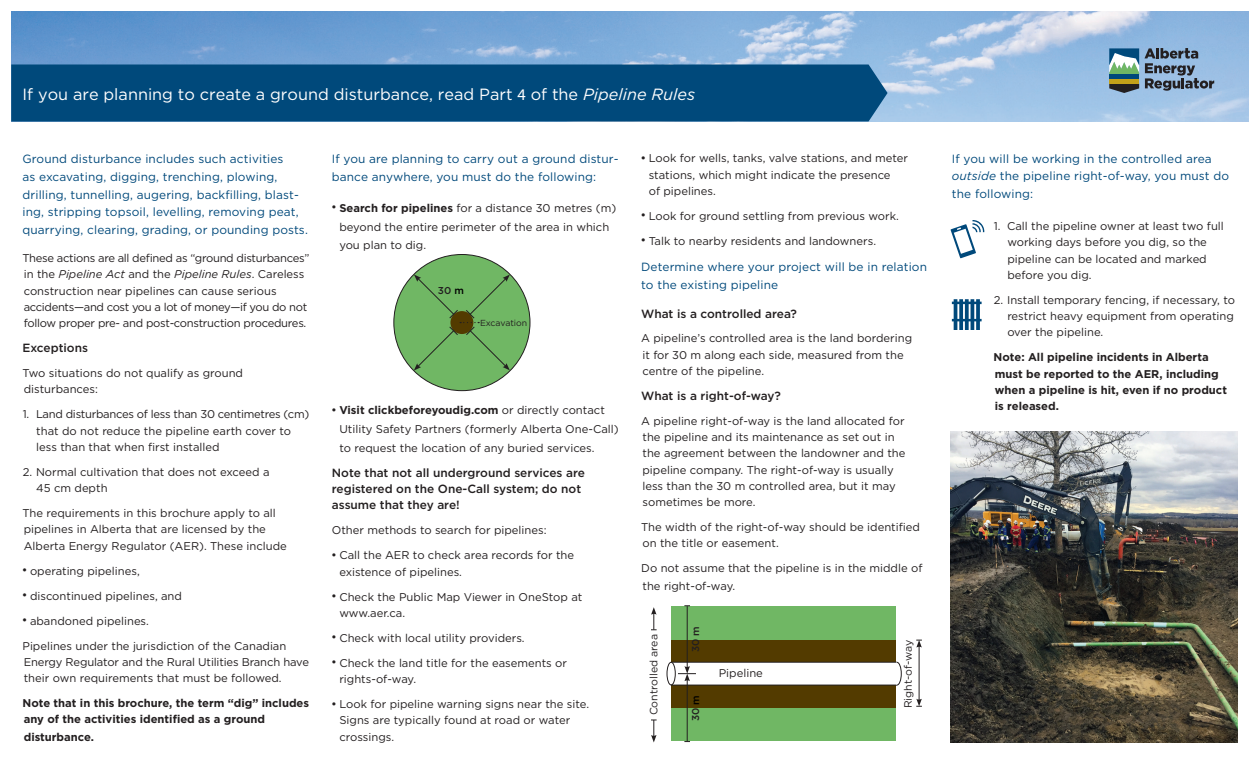
<style>
.page{position:relative;width:1260px;height:765px;background:#fff}
.page>*{position:absolute;margin:0;border:0;box-sizing:border-box;transform-origin:0 0}
.t1{font:16.25px "Gotham";color:#fff}
.t2{font:11.88px/17.5px "Gotham";letter-spacing:.01em;color:#00497b}
.t3{font:500 11.88px/16.2px "Gotham";color:#231f20}
.t4{font:11.25px/16.2px "Gotham";color:#231f20}
.t5{font:11.25px/16.2px "Gotham";letter-spacing:-.025em;color:#231f20}
.t6{font:700 11.25px/16.2px "Gotham";color:#231f20}
.t7{font:10.62px "Gotham";color:#231f20}
.t8{font:500 10px "Gotham";color:#231f20}
.t9{font:8.75px "Gotham";color:#231f20}
.s1{font-family:"Myriad Pro"}
.s2{font-style:italic}
.s3{font-family:"Times New Roman";font-size:12.5px}
.s4{font-weight:700}
.s5{color:#000}
</style>
<div class="page">
<div style="left:394px;top:254px;width:136px;height:137px;background:#70b764;border-radius:50%"></div>
<img style="left:11px;top:11px;width:1238px;height:111px">
<div style="left:11px;top:65px;width:877px;height:57px;background:#00497b"></div>
<div style="left:1109px;top:74px;width:30px;height:5px;background:#00497b"></div>
<svg style="left:1109px;top:84px;width:30px;height:9px"></svg>
<svg style="left:1109px;top:48px;width:30px;height:26px"></svg>
<div style="left:1109px;top:79px;width:30px;height:5px;background:#c3a119"></div>
<svg style="left:1145px;top:48px;width:69px;height:43px;background:#7189a2"></svg>
<div style="left:892px;top:662px;width:9px;height:23px;border:1px solid #231f20;border-radius:50%"></div>
<div style="left:671px;top:606px;width:225px;height:135px;background:#70b764"></div>
<div style="left:671px;top:640px;width:225px;height:67px;background:#533b00"></div>
<div style="left:671px;top:662px;width:226px;height:23px;background:#fff"></div>
<hr style="left:671px;top:662px;width:226px;height:1px;background:#231f20">
<div style="left:667px;top:662px;width:8px;height:23px;border:1px solid #231f20;border-radius:50%"></div>
<hr style="left:671px;top:685px;width:226px;height:1px;background:#231f20">
<hr style="left:919px;top:646px;width:1px;height:55px;background:#231f20">
<svg style="left:916px;top:640px;width:6px;height:8px"></svg>
<svg style="left:916px;top:699px;width:6px;height:8px"></svg>
<hr style="left:687px;top:606px;width:1px;height:62px;background:#231f20">
<hr style="left:687px;top:679px;width:1px;height:62px;background:#231f20">
<svg style="left:678px;top:666px;width:18px;height:15px"></svg>
<svg style="left:651px;top:607px;width:6px;height:24px"></svg>
<svg style="left:651px;top:720px;width:6px;height:22px"></svg>
<hr style="left:954px;top:299px;width:3px;height:31px;background:#00497b">
<svg style="left:959px;top:299px;width:4px;height:31px"></svg>
<svg style="left:965px;top:299px;width:4px;height:31px"></svg>
<hr style="left:971px;top:299px;width:3px;height:31px;background:#00497b">
<svg style="left:976px;top:299px;width:4px;height:31px"></svg>
<hr style="left:952px;top:302px;width:30px;height:2px;background:#00497b">
<hr style="left:952px;top:319px;width:30px;height:2px;background:#00497b">
<svg style="left:951px;top:220px;width:33px;height:38px"></svg>
<img style="left:951px;top:431px;width:287px;height:311px">
<svg style="left:414px;top:274px;width:96px;height:97px"></svg>
<h1 class="t1" style="left:22px;top:83px;width:674px">If you are planning to create a ground disturbance, read Part <span class="s1">4</span> of the <span class="s2">Pipeline Rules</span></h1>
<p class="t2" style="left:22px;top:150px;width:287px">Ground disturbance includes such activities<br>as excavating, digging, trenching, plowing, drilling, tunnelling, augering, backfilling, blast&shy;ing, stripping topsoil, levelling, removing peat, quarrying, clearing, grading, or pounding posts.</p>
<p class="t5" style="left:22px;top:250px;width:288px">These actions are all defined as “ground disturbances” in the <span class="s2">Pipeline Act</span> and the <span class="s2">Pipeline Rules</span>. Careless construction near pipelines can cause serious accidents—and cost you a lot of money—if you do not follow proper pre- and post-construction procedures.</p>
<p class="t3" style="left:22px;top:340px;width:67px">Exceptions</p>
<p class="t4" style="left:22px;top:365px;width:222px">Two situations do not qualify as ground disturbances:</p>
<p class="t4" style="left:36px;top:406px;width:275px;text-indent:-14px">1. Land disturbances of less than 30 centimetres (cm) that do not reduce the pipeline earth cover to less than that when first installed</p>
<p class="t4" style="left:36px;top:464px;width:235px;text-indent:-13px">2. Normal cultivation that does not exceed a<br>45 cm depth</p>
<p class="t4" style="left:23px;top:505px;width:266px">The requirements in this brochure apply to all pipelines in Alberta that are licensed by the<br>Alberta Energy Regulator (AER). These include</p>
<p class="t4" style="left:22px;top:562px;width:119px"><span class="s3">•</span> operating pipelines,</p>
<p class="t4" style="left:22px;top:587px;width:161px"><span class="s3">•</span> discontinued pipelines, and</p>
<p class="t4" style="left:22px;top:612px;width:128px"><span class="s3">•</span> abandoned pipelines.</p>
<p class="t4" style="left:22px;top:637px;width:288px">Pipelines under the jurisdiction of the Canadian<br>Energy Regulator and the Rural Utilities Branch have their own requirements that must be followed.</p>
<p class="t6" style="left:22px;top:695px;width:288px">Note that in this brochure, the term “dig” includes any of the activities identified as a ground</p>
<p class="t6" style="left:24px;top:729px;width:72px">disturbance.</p>
<p class="t2" style="left:332px;top:150px;width:288px">If you are planning to carry out a ground distur&shy;bance anywhere, you must do the following:</p>
<p class="t4" style="left:339px;top:198px;width:278px;line-height:18.8px;text-indent:-8px"><span class="s3">•</span> <span class="s4">Search for pipelines</span> for a distance 30 metres (m) beyond the entire perimeter of the area in which you plan to dig.</p>
<p class="t8" style="left:438px;top:284px;width:27px">30 <span class="s5">m</span></p>
<p class="t9" style="left:480px;top:317px;width:49px">Excavation</p>
<p class="t4" style="left:339px;top:401px;width:281px;line-height:18.8px;text-indent:-8px"><span class="s3">•</span> <span class="s4">Visit clickbeforeyoudig.com</span> or directly contact<br>Utility Safety Partners (formerly Alberta One-Call) to request the location of any buried services.</p>
<p class="t3" style="left:332px;top:464px;width:255px">Note that not all underground services are registered on the One-Call system; do not assume that they are!</p>
<p class="t4" style="left:332px;top:522px;width:216px">Other methods to search for pipelines:</p>
<p class="t4" style="left:339px;top:547px;width:236px;text-indent:-8px"><span class="s3">•</span> Call the AER to check area records for the existence of pipelines.</p>
<p class="t4" style="left:339px;top:588px;width:245px;text-indent:-8px"><span class="s3">•</span> Check the Public Map Viewer in OneStop at www.aer.ca.</p>
<p class="t4" style="left:332px;top:630px;width:194px"><span class="s3">•</span> Check with local utility providers.</p>
<p class="t4" style="left:339px;top:655px;width:229px;text-indent:-8px"><span class="s3">•</span> Check the land title for the easements or rights-of-way.</p>
<p class="t4" style="left:339px;top:696px;width:251px;text-indent:-8px"><span class="s3">•</span> Look for pipeline warning signs near the site.<br>Signs are typically found at road or water crossings.</p>
<p class="t4" style="left:649px;top:150px;width:261px;text-indent:-8px"><span class="s3">•</span> Look for wells, tanks, valve stations, and meter stations, which might indicate the presence<br>of pipelines.</p>
<p class="t4" style="left:641px;top:208px;width:259px"><span class="s3">•</span> Look for ground settling from previous work.</p>
<p class="t4" style="left:641px;top:233px;width:236px"><span class="s3">•</span> Talk to nearby residents and landowners.</p>
<p class="t2" style="left:641px;top:258px;width:287px">Determine where your project will be in relation to the existing pipeline</p>
<p class="t3" style="left:641px;top:305px;width:157px">What is a controlled area?</p>
<p class="t4" style="left:641px;top:330px;width:272px">A pipeline’s controlled area is the land bordering it for 30 m along each side, measured from the centre of the pipeline.</p>
<p class="t3" style="left:641px;top:388px;width:141px">What is a right-of-way?</p>
<p class="t4" style="left:641px;top:413px;width:266px">A pipeline right-of-way is the land allocated for the pipeline and its maintenance as set out in the agreement between the landowner and the pipeline company. The right-of-way is usually less than the 30 m controlled area, but it may sometimes be more.</p>
<p class="t4" style="left:641px;top:519px;width:280px">The width of the right-of-way should be identified on the title or easement.</p>
<p class="t4" style="left:641px;top:559px;width:283px;line-height:17.5px">Do not assume that the pipeline is in the middle of the right-of-way.</p>
<p class="t8" style="left:689px;top:652px;width:27px;rotate:-90deg">30 m</p>
<p class="t7" style="left:647px;top:715px;width:83px;rotate:-90deg">Controlled area</p>
<p class="t7" style="left:901px;top:708px;width:70px;rotate:-90deg">Right-of-way</p>
<p class="t4" style="left:719px;top:665px;width:46px">Pipeline</p>
<p class="t8" style="left:689px;top:721px;width:27px;rotate:-90deg">30 <span class="s5">m</span></p>
<p class="t2" style="left:952px;top:150px;width:279px">If you will be working in the controlled area <span class="s2">outside</span> the pipeline right-of-way, you must do the following:</p>
<p class="t4" style="left:1007px;top:218px;width:218px;text-indent:-13px">1. Call the pipeline owner at least two full working days before you dig, so the pipeline can be located and marked before you dig.</p>
<p class="t4" style="left:1007px;top:292px;width:229px;text-align:justify;text-indent:-13px">2. Install temporary fencing, if necessary, to restrict heavy equipment from operating over the pipeline.</p>
<p class="t6" style="left:994px;top:349px;width:235px">Note: All pipeline incidents in Alberta must be reported to the AER, including when a pipeline is hit, even if no product is released.</p>
</div>
